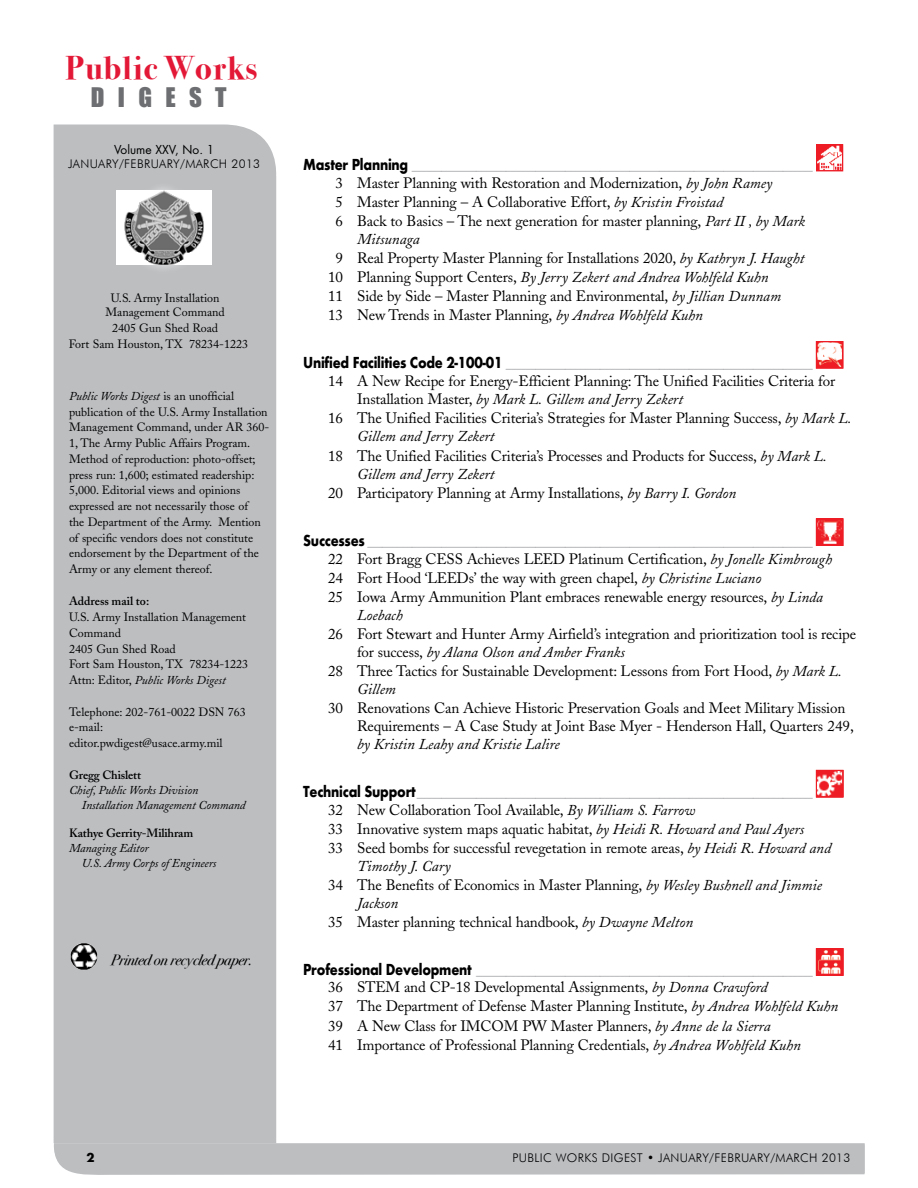
<style>
.page{position:relative;width:918px;height:1188px;background:#fff}
.page>*{position:absolute;margin:0;border:0;box-sizing:border-box;transform-origin:0 0}
.t1{font:33px "Bodoni Svty Two ITCTT Bold";letter-spacing:.035em;color:#e31837}
.t2{font:24.75px "Impact";letter-spacing:.54em;color:#6d6e71}
.t3{font:15px/19px "Adobe Caslon";letter-spacing:-.01em;color:#000}
.t4{font:italic 15px "Adobe Caslon";color:#000}
.t5{font:15px "Bodoni Svty Two OSITCTT Book It";letter-spacing:-.015em;color:#000}
.t6{font:700 13.5px "Futura";color:#000}
.t7{font:12px/15.8px "Adobe Caslon";color:#000}
.t8{font:12px "Futura";color:#8a8c8e;scale:.85 1}
.t9{font:italic 12px "Adobe Caslon";letter-spacing:-.01em;color:#000}
.t10{font:300 12px/14.4px "Futura BT";letter-spacing:.03em;color:#000;text-align:center}
.t11{font:600 12px "Adobe Caslon";letter-spacing:-.01em;color:#000}
.t12{font:12px "Futura";color:#000}
.s1{font-family:"Futura";font-weight:400}
.s2{font-style:italic}
.s3{font-weight:600}
.s4{font-weight:700;font-size:16.5px;color:#000}
.s5{font-style:normal}
</style>
<div class="page">
<div style="left:54px;top:124px;width:223px;height:1019px;background:#bcbec0"></div>
<div style="left:70px;top:943px;width:27px;height:27px;background:#a1a2a2;border-radius:50%"></div>
<img style="left:71px;top:943px;width:26px;height:27px">
<div style="left:115px;top:181px;width:98px;height:94px;background:#fff;opacity:.79"></div>
<img style="left:116px;top:191px;width:96px;height:74px">
<div style="left:54px;top:1143px;width:811px;height:32px;background:#bcbec0"></div>
<img style="left:819px;top:147px;width:22px;height:22px">
<div style="left:817px;top:145px;width:26px;height:26px;border:1px solid #ed1c25"></div>
<div style="left:816px;top:144px;width:27px;height:27px;border:1px solid #ed1c25"></div>
<img style="left:819px;top:344px;width:22px;height:22px">
<div style="left:817px;top:342px;width:26px;height:26px;border:1px solid #ed1c25"></div>
<div style="left:816px;top:341px;width:27px;height:27px;border:1px solid #ed1c25"></div>
<img style="left:818px;top:521px;width:23px;height:22px">
<div style="left:816px;top:519px;width:27px;height:26px;border:1px solid #ed1c25"></div>
<div style="left:816px;top:519px;width:27px;height:27px;border:1px solid #ed1c25"></div>
<img style="left:818px;top:772px;width:23px;height:23px">
<div style="left:816px;top:770px;width:27px;height:27px;border:1px solid #ed1c25"></div>
<img style="left:818px;top:950px;width:23px;height:23px">
<div style="left:816px;top:948px;width:27px;height:27px;border:1px solid #ed1c25"></div>
<p class="t1" style="left:66px;top:41px;width:193px">Public Works</p>
<p class="t2" style="left:91px;top:78px;width:137px">DIGEST</p>
<p class="t10" style="left:68px;top:142px;width:194px"><span class="s1">Volume XXV, No. 1<br></span>JANUARY/FEBRUARY/MARCH 2013</p>
<p class="t12" style="left:96px;top:149px;width:140px">September/October 2009</p>
<p class="t7" style="left:105px;top:291px;width:121px;line-height:14.4px;text-align:center">U.S. Army Installation<br>Management Command</p>
<p class="t7" style="left:69px;top:320px;width:181px;text-indent:43px">2405 Gun Shed Road<br>Fort Sam Houston, TX 78234-1223</p>
<p class="t7" style="left:69px;top:388px;width:202px"><span class="s2">Public Works Digest</span> is an unofficial publication of the U.S. Army Installation Management Command, under AR 360- 1, The Army Public Affairs Program.<br>Method of reproduction: photo-offset; press run: 1,600; estimated readership:<br>5,000. Editorial views and opinions expressed are not necessarily those of<br>the Department of the Army. Mention of specific vendors does not constitute endorsement by the Department of the Army or any element thereof.</p>
<p class="t7" style="left:69px;top:594px;width:181px"><span class="s3">Address mail to:<br></span>U.S. Army Installation Management<br>Command<br>2405 Gun Shed Road<br>Fort Sam Houston, TX 78234-1223<br>Attn: Editor, <span class="s2">Public Works Digest</span></p>
<p class="t7" style="left:69px;top:704px;width:178px">Telephone: 202-761-0022 DSN 763 e-mail: editor.pwdigest@usace.army.mil</p>
<p class="t11" style="left:69px;top:768px;width:74px">Gregg Chislett</p>
<p class="t9" style="left:69px;top:783px;width:131px">Chief, Public Works Division</p>
<p class="t9" style="left:82px;top:798px;width:165px">Installation Management Command</p>
<p class="t11" style="left:69px;top:825px;width:126px">Kathye Gerrity-Milihram</p>
<p class="t9" style="left:69px;top:841px;width:81px">Managing Editor</p>
<p class="t9" style="left:82px;top:856px;width:136px">U.S. Army Corps of Engineers</p>
<p class="t5" style="left:111px;top:951px;width:143px">Printed on recycled paper.</p>
<p class="t8" style="left:303px;top:158px;width:601px"><span class="s4">Master Planning</span> _________________________________________________________________________________</p>
<p class="t3" style="left:335px;top:173px;width:438px">3 Master Planning with Restoration and Modernization, <span class="s2">by John Ramey</span></p>
<p class="t3" style="left:335px;top:192px;width:389px">5 Master Planning – A Collaborative Effort, <span class="s2">by Kristin Froistad</span></p>
<p class="t3" style="left:335px;top:212px;width:471px">6 Back to Basics – The next generation for master planning, <span class="s2">Part II , by Mark</span></p>
<p class="t4" style="left:357px;top:231px;width:64px">Mitsunaga</p>
<p class="t3" style="left:335px;top:249px;width:471px">9 Real Property Master Planning for Installations 2020, <span class="s2">by Kathryn J. Haught</span></p>
<p class="t4" style="left:328px;top:269px;width:442px"><span class="s5">10 Planning Support Centers,</span> By Jerry Zekert and Andrea Wohlfeld Kuhn</p>
<p class="t3" style="left:328px;top:287px;width:455px">11 Side by Side – Master Planning and Environmental, <span class="s2">by Jillian Dunnam</span></p>
<p class="t3" style="left:328px;top:306px;width:376px">13 New Trends in Master Planning, <span class="s2">by Andrea Wohlfeld Kuhn</span></p>
<p class="t8" style="left:303px;top:356px;width:601px"><span class="s4">Unified Facilities Code 2-100-01</span> ______________________________________________________________</p>
<p class="t3" style="left:328px;top:372px;width:509px">14 A New Recipe for Energy-Efficient Planning: The Unified Facilities Criteria for</p>
<p class="t4" style="left:357px;top:391px;width:328px"><span class="s5">Installation Master,</span> by Mark L. Gillem and Jerry Zekert</p>
<p class="t3" style="left:328px;top:409px;width:525px">16 The Unified Facilities Criteria’s Strategies for Master Planning Success, <span class="s2">by Mark L.</span></p>
<p class="t4" style="left:357px;top:428px;width:139px">Gillem and Jerry Zekert</p>
<p class="t3" style="left:328px;top:446px;width:500px">18 The Unified Facilities Criteria’s Processes and Products for Success, <span class="s2">by Mark L.</span></p>
<p class="t4" style="left:357px;top:465px;width:139px">Gillem and Jerry Zekert</p>
<p class="t3" style="left:328px;top:483px;width:410px">20 Participatory Planning at Army Installations, <span class="s2">by Barry I. Gordon</span></p>
<p class="t8" style="left:303px;top:534px;width:601px"><span class="s4">Successes</span> __________________________________________________________________________________________</p>
<p class="t3" style="left:328px;top:549px;width:506px">22 Fort Bragg CESS Achieves LEED Platinum Certification, <span class="s2">by Jonelle Kimbrough</span></p>
<p class="t3" style="left:328px;top:568px;width:435px">24 Fort Hood ‘LEEDs’ the way with green chapel, <span class="s2">by Christine Luciano</span></p>
<p class="t3" style="left:328px;top:587px;width:497px">25 Iowa Army Ammunition Plant embraces renewable energy resources, <span class="s2">by Linda</span></p>
<p class="t4" style="left:357px;top:607px;width:47px">Loebach</p>
<p class="t3" style="left:328px;top:624px;width:530px">26 Fort Stewart and Hunter Army Airfield’s integration and prioritization tool is recipe</p>
<p class="t4" style="left:357px;top:644px;width:269px"><span class="s5">for success,</span> by Alana Olson and Amber Franks</p>
<p class="t3" style="left:328px;top:662px;width:516px">28 Three Tactics for Sustainable Development: Lessons from Fort Hood, <span class="s2">by Mark L.</span></p>
<p class="t4" style="left:357px;top:681px;width:40px">Gillem</p>
<p class="t3" style="left:328px;top:699px;width:519px">30 Renovations Can Achieve Historic Preservation Goals and Meet Military Mission</p>
<p class="t3" style="left:357px;top:717px;width:498px">Requirements – A Case Study at Joint Base Myer - Henderson Hall, Quarters 249,</p>
<p class="t4" style="left:357px;top:736px;width:204px">by Kristin Leahy and Kristie Lalire</p>
<p class="t8" style="left:303px;top:785px;width:601px"><span class="s4">Technical Support</span>________________________________________________________________________________</p>
<p class="t3" style="left:328px;top:801px;width:369px">32 New Collaboration Tool Available, <span class="s2">By William S. Farrow</span></p>
<p class="t3" style="left:328px;top:820px;width:478px">33 Innovative system maps aquatic habitat, <span class="s2">by Heidi R. Howard and Paul Ayers</span></p>
<p class="t3" style="left:328px;top:839px;width:505px">33 Seed bombs for successful revegetation in remote areas, <span class="s2">by Heidi R. Howard and</span></p>
<p class="t4" style="left:357px;top:858px;width:95px">Timothy J. Cary</p>
<p class="t3" style="left:328px;top:876px;width:495px">34 The Benefits of Economics in Master Planning, <span class="s2">by Wesley Bushnell and Jimmie</span></p>
<p class="t4" style="left:357px;top:895px;width:43px">Jackson</p>
<p class="t3" style="left:328px;top:913px;width:367px">35 Master planning technical handbook, <span class="s2">by Dwayne Melton</span></p>
<p class="t8" style="left:303px;top:963px;width:601px"><span class="s4">Professional Development</span> ____________________________________________________________________</p>
<p class="t3" style="left:328px;top:978px;width:512px">36 STEM and CP-18 Developmental Assignments, <span class="s2">by Donna Crawford<br></span>37 The Department of Defense Master Planning Institute, <span class="s2">by Andrea Wohlfeld Kuhn </span>39 A New Class for IMCOM PW Master Planners, <span class="s2">by Anne de la Sierra<br></span>41 Importance of Professional Planning Credentials, <span class="s2">by Andrea Wohlfeld Kuhn</span></p>
<p class="t6" style="left:86px;top:1149px;width:10px">2</p>
<p class="t10" style="left:512px;top:1150px;width:340px">PUBLIC WORKS DIGEST • JANUARY/FEBRUARY/MARCH 2013</p>
</div>
